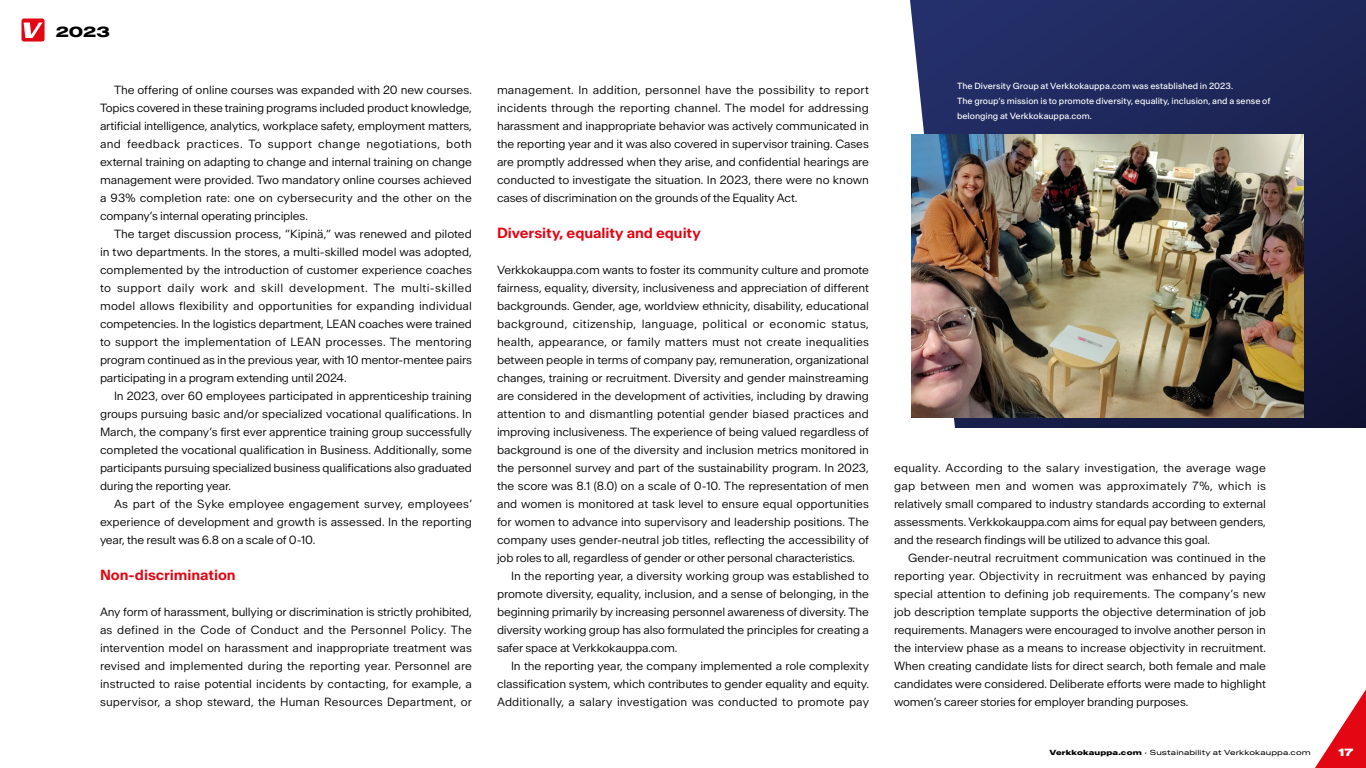
<style>
.page{position:relative;width:1366px;height:768px;background:#fff}
.page>*{position:absolute;margin:0;border:0;box-sizing:border-box;transform-origin:0 0}
.Väliotsikko_punainen_taso_1{font:600 14px "Antarctica";letter-spacing:-.005em;color:#e30613}
.t1{font:800 expanded 14px "Antarctica";color:#000}
.Leipäteksti_sisennys_eng{font:300 11.3px/18px "Antarctica";letter-spacing:-.015em;color:#000;text-align:justify}
.Leipäteksti_2023_eng{font:300 11.3px/18px "Antarctica";letter-spacing:-.01em;color:#000;text-align:justify}
.t2{font:900 expanded 10px "Antarctica";color:#fff}
.Viite{font:8.5px/15px "Antarctica";color:#fff}
.t3{font:expanded 7px "Antarctica";letter-spacing:.02em;color:#000}
.s1{font-weight:800}
.s2{font-weight:600;font-stretch:normal}
</style>
<div class="page">
<svg style="left:910px;top:0;width:456px;height:428px;background:#222a5a"></svg>
<img style="left:911px;top:134px;width:393px;height:284px">
<div style="left:22px;top:19px;width:23px;height:23px;background:#e30613;border-radius:3px"></div>
<svg style="left:24px;top:23px;width:19px;height:15px"></svg>
<svg style="left:1315px;top:689px;width:51px;height:79px"></svg>
<p class="t1" style="left:56px;top:22px;width:56px">2023</p>
<p class="Leipäteksti_sisennys_eng" style="left:100px;top:81px;width:374px;text-indent:14px">The offering of online courses was expanded with 20 new courses.<br>Topics covered in these training programs included product knowledge, artificial intelligence, analytics, workplace safety, employment matters, and feedback practices. To support change negotiations, both external training on adapting to change and internal training on change management were provided. Two mandatory online courses achieved a 93% completion rate: one on cybersecurity and the other on the company’s internal operating principles.</p>
<p class="Leipäteksti_sisennys_eng" style="left:100px;top:225px;width:374px;text-indent:14px">The target discussion process, “Kipinä,” was renewed and piloted in two departments. In the stores, a multi-skilled model was adopted, complemented by the introduction of customer experience coaches to support daily work and skill development. The multi-skilled model allows flexibility and opportunities for expanding individual competencies. In the logistics department, LEAN coaches were trained to support the implementation of LEAN processes. The mentoring program continued as in the previous year, with 10 mentor-mentee pairs participating in a program extending until 2024.</p>
<p class="Leipäteksti_sisennys_eng" style="left:100px;top:387px;width:374px;text-indent:14px">In 2023, over 60 employees participated in apprenticeship training groups pursuing basic and/or specialized vocational qualifications. In March, the company’s first ever apprentice training group successfully completed the vocational qualification in Business. Additionally, some participants pursuing specialized business qualifications also graduated during the reporting year.</p>
<p class="Leipäteksti_sisennys_eng" style="left:100px;top:495px;width:373px;text-indent:14px">As part of the Syke employee engagement survey, employees’ experience of development and growth is assessed. In the reporting year, the result was 6.8 on a scale of 0-10.</p>
<p class="Väliotsikko_punainen_taso_1" style="left:100px;top:566px;width:137px">Non-discrimination</p>
<p class="Leipäteksti_2023_eng" style="left:100px;top:603px;width:374px">Any form of harassment, bullying or discrimination is strictly prohibited, as defined in the Code of Conduct and the Personnel Policy. The intervention model on harassment and inappropriate treatment was revised and implemented during the reporting year. Personnel are instructed to raise potential incidents by contacting, for example, a supervisor, a shop steward, the Human Resources Department, or</p>
<p class="Leipäteksti_2023_eng" style="left:497px;top:81px;width:374px">management. In addition, personnel have the possibility to report incidents through the reporting channel. The model for addressing harassment and inappropriate behavior was actively communicated in the reporting year and it was also covered in supervisor training. Cases are promptly addressed when they arise, and confidential hearings are conducted to investigate the situation. In 2023, there were no known cases of discrimination on the grounds of the Equality Act.</p>
<p class="Väliotsikko_punainen_taso_1" style="left:497px;top:224px;width:205px">Diversity, equality and equity</p>
<p class="Leipäteksti_2023_eng" style="left:497px;top:261px;width:374px">Verkkokauppa.com wants to foster its community culture and promote fairness, equality, diversity, inclusiveness and appreciation of different backgrounds. Gender, age, worldview ethnicity, disability, educational background, citizenship, language, political or economic status, health, appearance, or family matters must not create inequalities between people in terms of company pay, remuneration, organizational changes, training or recruitment. Diversity and gender mainstreaming are considered in the development of activities, including by drawing attention to and dismantling potential gender biased practices and improving inclusiveness. The experience of being valued regardless of background is one of the diversity and inclusion metrics monitored in the personnel survey and part of the sustainability program. In 2023, the score was 8.1 (8.0) on a scale of 0-10. The representation of men and women is monitored at task level to ensure equal opportunities for women to advance into supervisory and leadership positions. The company uses gender-neutral job titles, reflecting the accessibility of job roles to all, regardless of gender or other personal characteristics.</p>
<p class="Leipäteksti_sisennys_eng" style="left:497px;top:567px;width:373px;text-indent:14px">In the reporting year, a diversity working group was established to promote diversity, equality, inclusion, and a sense of belonging, in the beginning primarily by increasing personnel awareness of diversity. The diversity working group has also formulated the principles for creating a safer space at Verkkokauppa.com.</p>
<p class="Leipäteksti_sisennys_eng" style="left:497px;top:657px;width:374px;text-indent:14px">In the reporting year, the company implemented a role complexity classification system, which contributes to gender equality and equity.<br>Additionally, a salary investigation was conducted to promote pay</p>
<p class="Viite" style="left:957px;top:79px;width:315px">The Diversity Group at Verkkokauppa.com was established in 2023.<br>The group’s mission is to promote diversity, equality, inclusion, and a sense of belonging at Verkkokauppa.com.</p>
<p class="Leipäteksti_sisennys_eng" style="left:894px;top:459px;width:373px">equality. According to the salary investigation, the average wage gap between men and women was approximately 7%, which is relatively small compared to industry standards according to external assessments. Verkkokauppa.com aims for equal pay between genders, and the research findings will be utilized to advance this goal.</p>
<p class="Leipäteksti_sisennys_eng" style="left:894px;top:549px;width:374px;text-indent:14px">Gender-neutral recruitment communication was continued in the reporting year. Objectivity in recruitment was enhanced by paying special attention to defining job requirements. The company’s new job description template supports the objective determination of job requirements. Managers were encouraged to involve another person in the interview phase as a means to increase objectivity in recruitment.<br>When creating candidate lists for direct search, both female and male candidates were considered. Deliberate efforts were made to highlight women’s career stories for employer branding purposes.</p>
<p class="t3" style="left:1049px;top:748px;width:263px"><span class="s1">Verkkokauppa.com</span> <span class="s2">·</span> Sustainability at Verkkokauppa.com</p>
<p class="t2" style="left:1339px;top:746px;width:16px">17</p>
</div>
